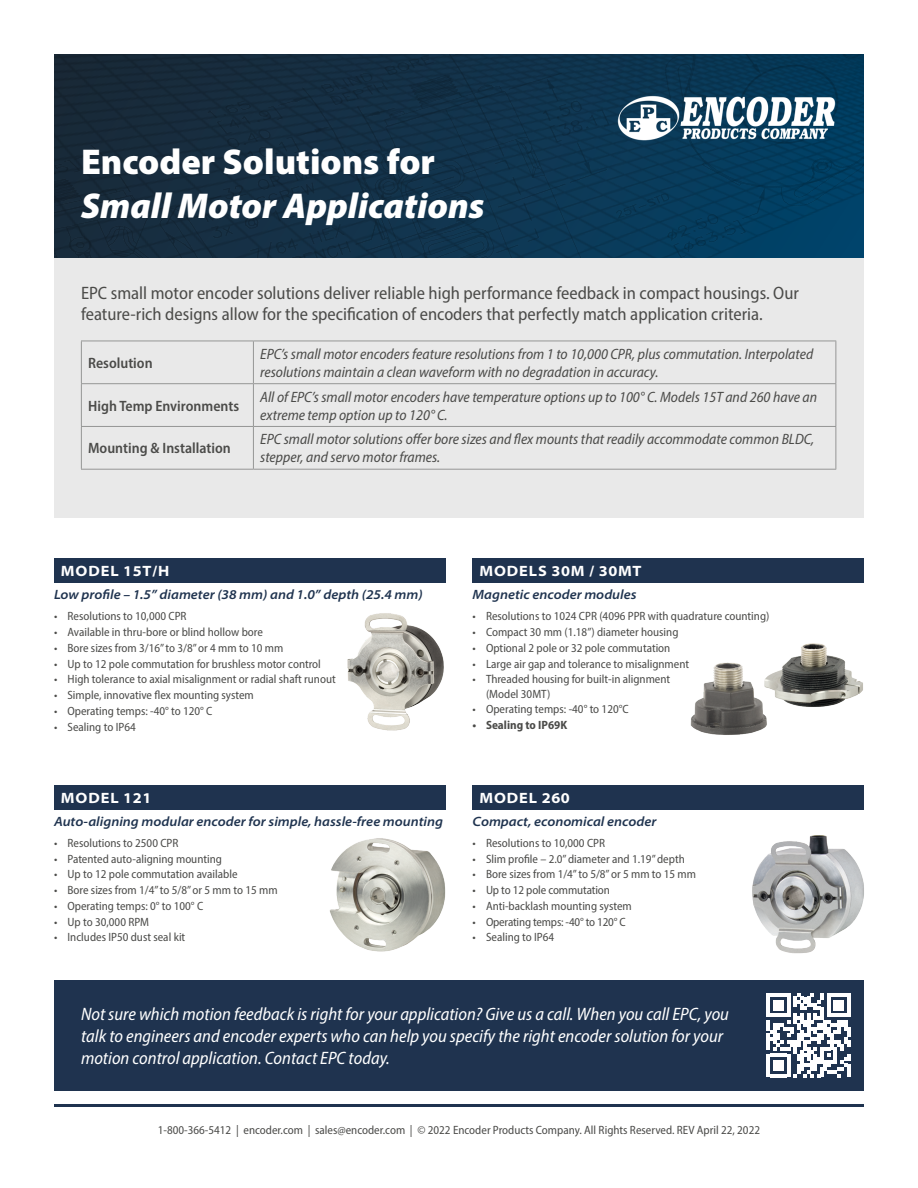
<style>
.page{position:relative;width:918px;height:1188px;background:#fff}
.page>*{position:absolute;margin:0;border:0;box-sizing:border-box;transform-origin:0 0}
.t1{font:italic 900 36px "Myriad Pro";color:#fff}
.t2{font:900 36px "Myriad Pro";color:#fff}
.t3{font:italic semi-condensed 18px/21.6px "Myriad Pro";color:#fff}
.t4{font:semi-condensed 18px/21.6px "Myriad Pro";color:#4b4b49}
.t5{font:italic semi-condensed 15px/18px "Myriad Pro";color:#4b4b49}
.t6{font:600 semi-condensed 15px "Myriad Pro";color:#4b4b49}
.t7{font:700 semi-expanded 15px "Myriad Pro";letter-spacing:.06em;color:#fff}
.t8{font:italic 600 semi-expanded 13.5px "Myriad Pro";color:#1f334f}
.t9{font:semi-condensed 12px/14.4px "Myriad Pro";color:#4b4b49}
.t10{font:700 semi-condensed 12px "Myriad Pro";color:#4b4b49}
</style>
<div class="page">
<img style="left:54px;top:54px;width:810px;height:204px">
<img style="left:617px;top:95px;width:220px;height:47px">
<div style="left:54px;top:980px;width:810px;height:111px;background:#1f334f"></div>
<hr style="left:54px;top:1104px;width:810px;height:3px;background:#1f334f">
<svg style="left:767px;top:993px;width:84px;height:84px"></svg>
<div style="left:54px;top:558px;width:392px;height:25px;background:#1f334f"></div>
<div style="left:54px;top:785px;width:392px;height:25px;background:#1f334f"></div>
<div style="left:472px;top:558px;width:392px;height:25px;background:#1f334f"></div>
<div style="left:472px;top:785px;width:392px;height:25px;background:#1f334f"></div>
<div style="left:54px;top:258px;width:810px;height:260px;background:#e9e9e9"></div>
<hr style="left:81px;top:341px;width:172px;height:1px;background:#959695">
<hr style="left:81px;top:341px;width:1px;height:42px;background:#959695">
<hr style="left:253px;top:341px;width:583px;height:1px;background:#959695">
<hr style="left:253px;top:341px;width:1px;height:42px;background:#959695">
<hr style="left:836px;top:341px;width:1px;height:42px;background:#959695">
<hr style="left:81px;top:383px;width:172px;height:1px;background:#959695">
<hr style="left:81px;top:384px;width:1px;height:42px;background:#959695">
<hr style="left:253px;top:383px;width:583px;height:1px;background:#959695">
<hr style="left:253px;top:384px;width:1px;height:42px;background:#959695">
<hr style="left:836px;top:384px;width:1px;height:42px;background:#959695">
<hr style="left:81px;top:426px;width:172px;height:1px;background:#959695">
<hr style="left:81px;top:427px;width:1px;height:42px;background:#959695">
<hr style="left:253px;top:426px;width:583px;height:1px;background:#959695">
<hr style="left:253px;top:427px;width:1px;height:42px;background:#959695">
<hr style="left:836px;top:427px;width:1px;height:42px;background:#959695">
<hr style="left:81px;top:469px;width:172px;height:1px;background:#959695">
<hr style="left:253px;top:469px;width:583px;height:1px;background:#959695">
<img style="left:752px;top:835px;width:112px;height:119px">
<img style="left:772px;top:643px;width:91px;height:64px">
<img style="left:690px;top:662px;width:82px;height:73px">
<img style="left:347px;top:613px;width:97px;height:118px">
<img style="left:329px;top:838px;width:117px;height:114px">
<h1 class="t2" style="left:81px;top:138px;width:356px">Encoder Solutions for</h1>
<h1 class="t1" style="left:81px;top:182px;width:405px">Small Motor Applications</h1>
<h2 class="t4" style="left:81px;top:282px;width:719px">EPC small motor encoder solutions deliver reliable high performance feedback in compact housings. Our feature-rich designs allow for the specification of encoders that perfectly match application criteria.</h2>
<p class="t6" style="left:88px;top:354px;width:66px">Resolution</p>
<p class="t5" style="left:260px;top:345px;width:555px">EPC’s small motor encoders feature resolutions from 1 to 10,000 CPR, plus commutation. Interpolated resolutions maintain a clean waveform with no degradation in accuracy.</p>
<p class="t6" style="left:88px;top:396px;width:153px">High Temp Environments</p>
<p class="t5" style="left:260px;top:388px;width:559px">All of EPC’s small motor encoders have temperature options up to 100° C. Models 15T and 260 have an extreme temp option up to 120° C.</p>
<p class="t6" style="left:88px;top:439px;width:144px">Mounting &amp; Installation</p>
<p class="t5" style="left:260px;top:430px;width:556px">EPC small motor solutions offer bore sizes and flex mounts that readily accommodate common BLDC, stepper, and servo motor frames.</p>
<p class="t7" style="left:61px;top:561px;width:110px">MODEL 15T/H</p>
<p class="t8" style="left:54px;top:586px;width:370px">Low profile – 1.5” diameter (38 mm) and 1.0” depth (25.4 mm)</p>
<p class="t9" style="left:54px;top:609px;width:134px">• Resolutions to 10,000 CPR</p>
<p class="t9" style="left:54px;top:625px;width:210px">• Available in thru-bore or blind hollow bore</p>
<p class="t9" style="left:54px;top:640px;width:231px">• Bore sizes from 3/16” to 3/8” or 4 mm to 10 mm</p>
<p class="t9" style="left:54px;top:656px;width:268px">• Up to 12 pole commutation for brushless motor control</p>
<p class="t9" style="left:54px;top:672px;width:283px">• High tolerance to axial misalignment or radial shaft runout</p>
<p class="t9" style="left:54px;top:688px;width:201px">• Simple, innovative flex mounting system</p>
<p class="t9" style="left:54px;top:703px;width:160px">• Operating temps: -40° to 120° C</p>
<p class="t9" style="left:54px;top:719px;width:83px">• Sealing to IP64</p>
<p class="t7" style="left:61px;top:788px;width:92px">MODEL 121</p>
<p class="t8" style="left:54px;top:812px;width:391px">Auto-aligning modular encoder for simple, hassle-free mounting</p>
<p class="t9" style="left:54px;top:835px;width:126px">• Resolutions to 2500 CPR</p>
<p class="t9" style="left:54px;top:851px;width:170px">• Patented auto-aligning mounting</p>
<p class="t9" style="left:54px;top:867px;width:185px">• Up to 12 pole commutation available</p>
<p class="t9" style="left:54px;top:883px;width:225px">• Bore sizes from 1/4” to 5/8” or 5 mm to 15 mm</p>
<p class="t9" style="left:54px;top:898px;width:151px">• Operating temps: 0° to 100° C</p>
<p class="t9" style="left:54px;top:914px;width:97px">• Up to 30,000 RPM</p>
<p class="t9" style="left:54px;top:930px;width:133px">• Includes IP50 dust seal kit</p>
<p class="t7" style="left:479px;top:561px;width:164px">MODELS 30M / 30MT</p>
<p class="t8" style="left:472px;top:586px;width:166px">Magnetic encoder modules</p>
<p class="t9" style="left:472px;top:609px;width:299px">• Resolutions to 1024 CPR (4096 PPR with quadrature counting)</p>
<p class="t9" style="left:472px;top:625px;width:208px">• Compact 30 mm (1.18”) diameter housing</p>
<p class="t9" style="left:472px;top:640px;width:199px">• Optional 2 pole or 32 pole commutation</p>
<p class="t9" style="left:472px;top:656px;width:218px">• Large air gap and tolerance to misalignment</p>
<p class="t9" style="left:486px;top:672px;width:186px;text-indent:-14px">• Threaded housing for built-in alignment (Model 30MT)</p>
<p class="t9" style="left:472px;top:702px;width:158px">• Operating temps: -40° to 120°C</p>
<p class="t10" style="left:472px;top:717px;width:96px">• Sealing to IP69K</p>
<p class="t7" style="left:479px;top:788px;width:92px">MODEL 260</p>
<p class="t8" style="left:472px;top:812px;width:185px">Compact, economical encoder</p>
<p class="t9" style="left:472px;top:835px;width:134px">• Resolutions to 10,000 CPR</p>
<p class="t9" style="left:472px;top:851px;width:214px">• Slim profile – 2.0” diameter and 1.19” depth</p>
<p class="t9" style="left:472px;top:867px;width:225px">• Bore sizes from 1/4” to 5/8” or 5 mm to 15 mm</p>
<p class="t9" style="left:472px;top:883px;width:139px">• Up to 12 pole commutation</p>
<p class="t9" style="left:472px;top:898px;width:161px">• Anti-backlash mounting system</p>
<p class="t9" style="left:472px;top:914px;width:155px">• Operating temps: -40° to 120° C</p>
<p class="t9" style="left:472px;top:930px;width:83px">• Sealing to IP64</p>
<p class="t3" style="left:81px;top:1003px;width:650px">Not sure which motion feedback is right for your application? Give us a call. When you call EPC, you talk to engineers and encoder experts who can help you specify the right encoder solution for your motion control application. Contact EPC today.</p>
<p class="t9" style="left:158px;top:1123px;width:604px">1-800-366-5412 | encoder.com | sales@encoder.com | © 2022 Encoder Products Company. All Rights Reserved. REV April 22, 2022</p>
</div>
